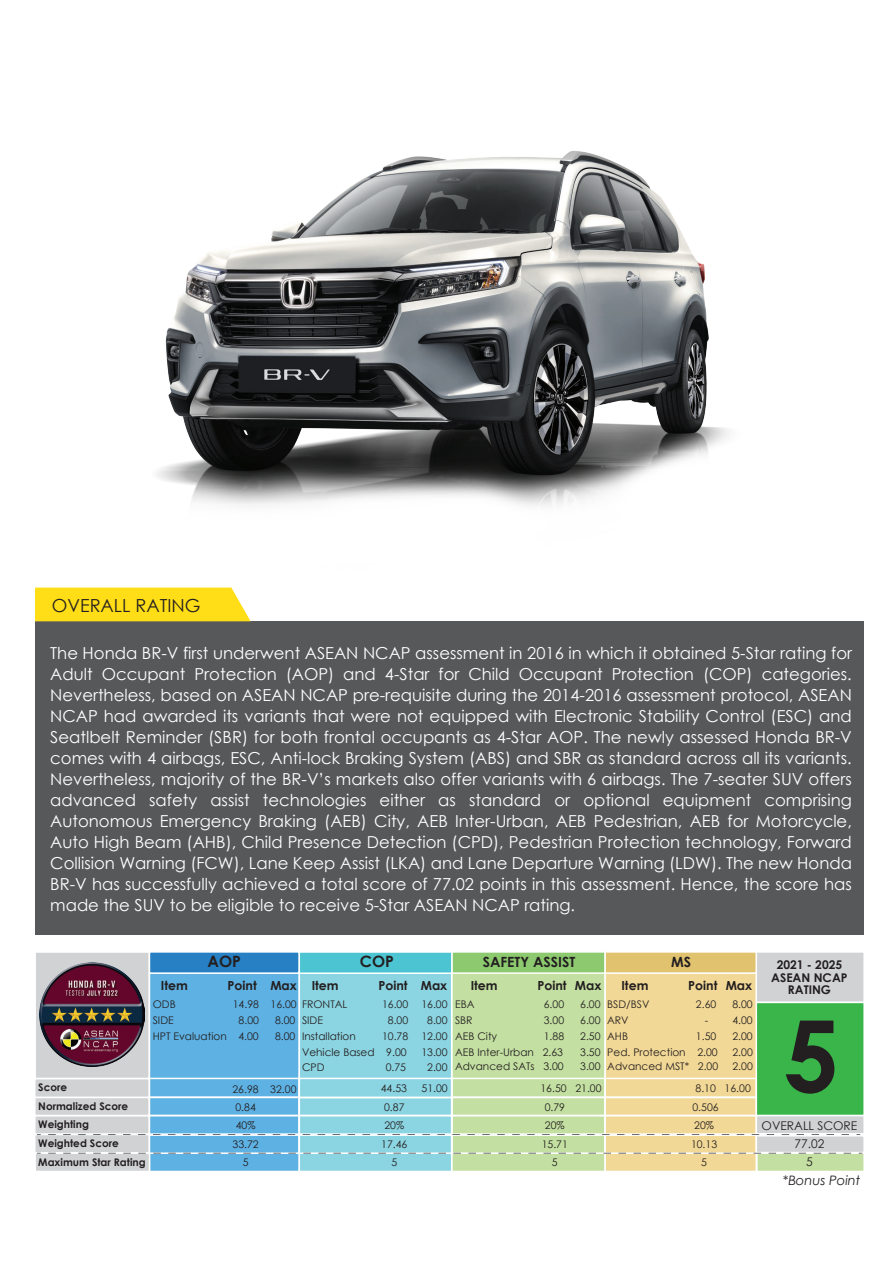
<style>
.page{position:relative;width:893px;height:1263px;background:#fff}
.page>*{position:absolute;margin:0;border:0;box-sizing:border-box;transform-origin:0 0}
.t1{font:700 99.3px "Century Gothic";color:#231f20}
.t2{font:18px "Century Gothic";color:#231f20}
.t3{font:16.5px/21px "Century Gothic";color:#fff;text-align:justify}
.t4{font:700 15.6px "Century Gothic";color:#231f20}
.t5{font:700 14.1px "Century Gothic";color:#231f20}
.t6{font:italic 13.05px "Century Gothic";color:#231f20}
.t7{font:700 12.45px "Century Gothic";color:#231f20}
.t8{font:700 12px/12.6px "Century Gothic";color:#231f20;text-align:center}
.t9{font:12px/18px "Century Gothic";color:#231f20;text-align:center}
.t10{font:10.5px/18px "Century Gothic";color:#231f20}
.t11{font:700 10.5px/18.8px "Century Gothic";color:#231f20}
</style>
<div class="page">
<div style="left:35px;top:621px;width:829px;height:314px;background:#57585a"></div>
<div style="left:35px;top:590px;width:216px;height:31px;background:#ffdd17"></div>
<div style="left:149px;top:972px;width:151px;height:200px;background:#5eb1e3;border:2px solid #fff"></div>
<div style="left:451px;top:971px;width:155px;height:201px;background:#c3dfa1;border:2px solid #fff"></div>
<div style="left:149px;top:951px;width:151px;height:23px;background:#2680c3;border:2px solid #fff"></div>
<div style="left:148px;top:1078px;width:152px;height:20px;border:2px solid #fff"></div>
<div style="left:148px;top:1096px;width:152px;height:20px;border:2px solid #fff"></div>
<div style="left:148px;top:1115px;width:152px;height:21px;border:2px solid #fff"></div>
<div style="left:148px;top:1133px;width:152px;height:21px;border:2px solid #fff"></div>
<div style="left:34px;top:1078px;width:116px;height:20px;background:#d1d2d4;border:2px solid #fff"></div>
<div style="left:34px;top:1097px;width:116px;height:19px;background:#d1d2d4;border:2px solid #fff"></div>
<div style="left:34px;top:1115px;width:116px;height:20px;background:#d1d2d4;border:2px solid #fff"></div>
<div style="left:34px;top:1134px;width:116px;height:19px;background:#d1d2d4;border:2px solid #fff"></div>
<div style="left:34px;top:1152px;width:116px;height:20px;background:#d1d2d4;border:2px solid #fff"></div>
<div style="left:299px;top:971px;width:153px;height:201px;background:#8bd4e1;border:2px solid #fff"></div>
<div style="left:299px;top:1078px;width:153px;height:20px;border:2px solid #fff"></div>
<div style="left:299px;top:1097px;width:153px;height:19px;border:2px solid #fff"></div>
<div style="left:299px;top:1115px;width:153px;height:21px;border:2px solid #fff"></div>
<div style="left:299px;top:1133px;width:153px;height:21px;border:2px solid #fff"></div>
<div style="left:451px;top:1078px;width:155px;height:20px;border:2px solid #fff"></div>
<div style="left:451px;top:1096px;width:155px;height:20px;border:2px solid #fff"></div>
<div style="left:451px;top:1115px;width:155px;height:21px;border:2px solid #fff"></div>
<div style="left:451px;top:1133px;width:155px;height:21px;border:2px solid #fff"></div>
<div style="left:755px;top:1115px;width:110px;height:19px;background:#d1d2d4;border:2px solid #fff"></div>
<div style="left:755px;top:1135px;width:110px;height:18px;background:#d1d2d4;border:2px solid #fff"></div>
<div style="left:756px;top:1152px;width:109px;height:20px;background:#c3dfa1;border:2px solid #fff"></div>
<div style="left:299px;top:951px;width:154px;height:23px;background:#4cc4d2;border:2px solid #fff"></div>
<div style="left:451px;top:951px;width:155px;height:23px;background:#8dca6f;border:2px solid #fff"></div>
<div style="left:755px;top:951px;width:110px;height:52px;background:#d1d2d4;border:2px solid #fff"></div>
<div style="left:755px;top:1002px;width:110px;height:114px;background:#3ab54a;border:2px solid #fff"></div>
<div style="left:34px;top:951px;width:116px;height:128px;background:#d1d2d4;border:2px solid #fff"></div>
<div style="left:604px;top:972px;width:153px;height:200px;background:#f2d896;border:2px solid #fff"></div>
<div style="left:604px;top:1078px;width:153px;height:20px;border:2px solid #fff"></div>
<div style="left:604px;top:1096px;width:153px;height:20px;border:2px solid #fff"></div>
<div style="left:604px;top:1115px;width:153px;height:21px;border:2px solid #fff"></div>
<div style="left:604px;top:1133px;width:153px;height:21px;border:2px solid #fff"></div>
<div style="left:604px;top:951px;width:153px;height:23px;background:#e0c26f;border:2px solid #fff"></div>
<svg style="left:48px;top:1153px;width:814px;height:1px"></svg>
<svg style="left:48px;top:1134px;width:812px;height:1px"></svg>
<img style="left:40px;top:962px;width:104px;height:104px">
<img style="left:35px;top:151px;width:694px;height:439px">
<p class="t2" style="left:52px;top:593px;width:150px">OVERALL RATING</p>
<p class="t3" style="left:50px;top:642px;width:803px">The Honda BR-V first underwent ASEAN NCAP assessment in 2016 in which it obtained 5-Star rating for Adult Occupant Protection (AOP) and 4-Star for Child Occupant Protection (COP) categories.<br>Nevertheless, based on ASEAN NCAP pre-requisite during the 2014-2016 assessment protocol, ASEAN NCAP had awarded its variants that were not equipped with Electronic Stability Control (ESC) and Seatlbelt Reminder (SBR) for both frontal occupants as 4-Star AOP. The newly assessed Honda BR-V comes with 4 airbags, ESC, Anti-lock Braking System (ABS) and SBR as standard across all its variants.<br>Nevertheless, majority of the BR-V’s markets also offer variants with 6 airbags. The 7-seater SUV offers advanced safety assist technologies either as standard or optional equipment comprising Autonomous Emergency Braking (AEB) City, AEB Inter-Urban, AEB Pedestrian, AEB for Motorcycle, Auto High Beam (AHB), Child Presence Detection (CPD), Pedestrian Protection technology, Forward Collision Warning (FCW), Lane Keep Assist (LKA) and Lane Departure Warning (LDW). The new Honda BR-V has successfully achieved a total score of 77.02 points in this assessment. Hence, the score has made the SUV to be eligible to receive 5-Star ASEAN NCAP rating.</p>
<p class="t4" style="left:207px;top:950px;width:35px">AOP</p>
<p class="t4" style="left:360px;top:950px;width:36px">COP</p>
<p class="t5" style="left:483px;top:952px;width:94px">SAFETY ASSIST</p>
<p class="t7" style="left:161px;top:976px;width:29px">Item</p>
<p class="t7" style="left:228px;top:976px;width:113px">Point Max Item</p>
<p class="t7" style="left:378px;top:976px;width:70px">Point Max</p>
<p class="t7" style="left:471px;top:976px;width:29px">Item</p>
<p class="t7" style="left:537px;top:976px;width:66px">Point Max</p>
<p class="t5" style="left:671px;top:952px;width:21px">MS</p>
<p class="t7" style="left:621px;top:976px;width:29px">Item</p>
<p class="t7" style="left:688px;top:976px;width:66px">Point Max</p>
<p class="t10" style="left:455px;top:995px;width:21px">EBA</p>
<p class="t10" style="left:544px;top:995px;width:22px">6.00</p>
<p class="t10" style="left:580px;top:995px;width:22px">6.00</p>
<p class="t10" style="left:455px;top:1011px;width:19px">SBR</p>
<p class="t10" style="left:544px;top:1011px;width:22px">3.00</p>
<p class="t10" style="left:580px;top:1011px;width:22px">6.00</p>
<p class="t10" style="left:455px;top:1027px;width:44px">AEB City</p>
<p class="t10" style="left:544px;top:1027px;width:22px">1.88</p>
<p class="t10" style="left:580px;top:1027px;width:22px">2.50</p>
<p class="t10" style="left:302px;top:995px;width:47px">FRONTAL</p>
<p class="t10" style="left:382px;top:995px;width:28px">16.00</p>
<p class="t10" style="left:421px;top:995px;width:28px">16.00</p>
<p class="t10" style="left:302px;top:1011px;width:23px">SIDE</p>
<p class="t10" style="left:388px;top:1011px;width:22px">8.00</p>
<p class="t10" style="left:427px;top:1011px;width:22px">8.00</p>
<p class="t10" style="left:302px;top:1027px;width:55px">Installation</p>
<p class="t10" style="left:607px;top:995px;width:44px">BSD/BSV</p>
<p class="t10" style="left:696px;top:995px;width:22px">2.60</p>
<p class="t10" style="left:732px;top:995px;width:22px">8.00</p>
<p class="t10" style="left:607px;top:1011px;width:23px">ARV</p>
<p class="t10" style="left:705px;top:1011px;width:50px">- 4.00</p>
<p class="t10" style="left:607px;top:1027px;width:22px">AHB</p>
<p class="t10" style="left:696px;top:1027px;width:22px">1.50</p>
<p class="t10" style="left:732px;top:1027px;width:22px">2.00</p>
<p class="t10" style="left:153px;top:995px;width:24px">ODB</p>
<p class="t10" style="left:233px;top:995px;width:65px">14.98 16.00</p>
<p class="t10" style="left:153px;top:1011px;width:23px">SIDE</p>
<p class="t10" style="left:239px;top:1011px;width:22px">8.00</p>
<p class="t10" style="left:275px;top:1011px;width:22px">8.00</p>
<p class="t10" style="left:153px;top:1027px;width:107px">HPT Evaluation 4.00</p>
<p class="t10" style="left:275px;top:1027px;width:22px">8.00</p>
<p class="t10" style="left:302px;top:1028px;width:147px;line-height:15.8px;text-indent:80px">10.78 12.00<br>Vehicle Based 9.00</p>
<p class="t10" style="left:607px;top:1043px;width:112px">Ped. Protection 2.00</p>
<p class="t10" style="left:732px;top:1043px;width:22px">2.00</p>
<p class="t10" style="left:421px;top:1043px;width:143px">13.00 AEB Inter-Urban 2.63</p>
<p class="t10" style="left:580px;top:1043px;width:22px">3.50</p>
<p class="t11" style="left:38px;top:1077px;width:109px">Score<br>Normalized Score<br>Weighting<br>Weighted Score<br>Maximum Star Rating</p>
<p class="t10" style="left:302px;top:1058px;width:24px">CPD</p>
<p class="t10" style="left:386px;top:1058px;width:22px">0.75</p>
<p class="t10" style="left:427px;top:1057px;width:138px">2.00 Advanced SATs 3.00</p>
<p class="t10" style="left:580px;top:1057px;width:140px">3.00 Advanced MST* 2.00</p>
<p class="t10" style="left:732px;top:1057px;width:22px">2.00</p>
<p class="t10" style="left:232px;top:1079px;width:65px">26.98 32.00</p>
<p class="t10" style="left:381px;top:1079px;width:28px">44.53</p>
<p class="t10" style="left:422px;top:1079px;width:28px">51.00</p>
<p class="t10" style="left:540px;top:1079px;width:63px">16.50 21.00</p>
<p class="t10" style="left:235px;top:1098px;width:22px">0.84<br>40%</p>
<p class="t10" style="left:233px;top:1135px;width:28px;text-align:center">33.72<br>5</p>
<p class="t10" style="left:384px;top:1097px;width:22px">0.87<br>20%</p>
<p class="t10" style="left:381px;top:1135px;width:28px;text-align:center">17.46<br>5</p>
<p class="t10" style="left:545px;top:1098px;width:22px">0.79<br>20%</p>
<p class="t10" style="left:542px;top:1135px;width:28px;text-align:center">15.71<br>5</p>
<p class="t10" style="left:696px;top:1079px;width:57px">8.10 16.00</p>
<p class="t10" style="left:692px;top:1098px;width:28px">0.506<br>20%</p>
<p class="t10" style="left:691px;top:1135px;width:28px;text-align:center">10.13<br>5</p>
<p class="t8" style="left:771px;top:958px;width:78px">2021 - 2025<br>ASEAN NCAP</p>
<p class="t8" style="left:788px;top:983px;width:45px">RATING</p>
<h1 class="t1" style="left:783px;top:980px;width:57px">5</h1>
<p class="t9" style="left:762px;top:1117px;width:97px">OVERALL SCORE</p>
<p class="t9" style="left:794px;top:1135px;width:31px">77.02<br>5</p>
<p class="t6" style="left:783px;top:1171px;width:79px">*Bonus Point</p>
</div>
